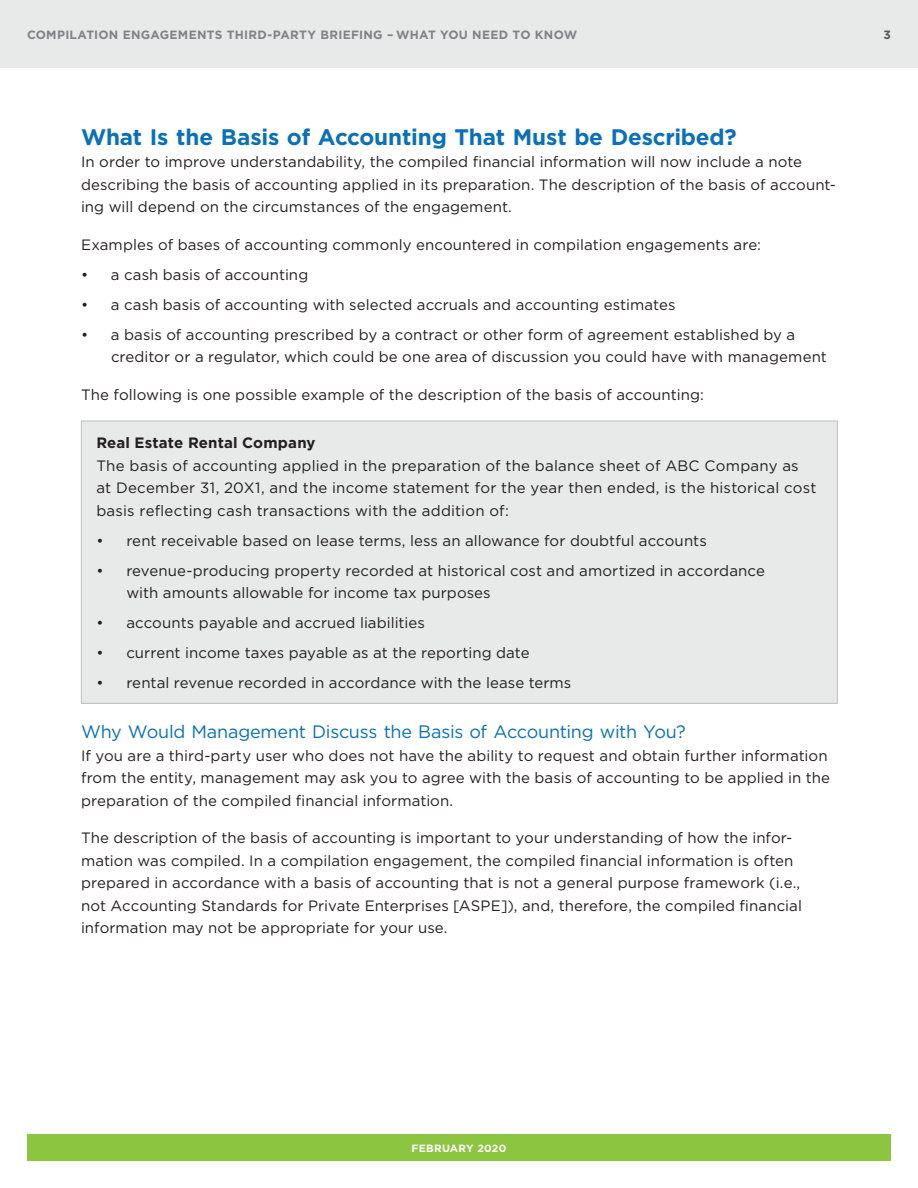
<style>
.page{position:relative;width:918px;height:1188px;background:#fff}
.page>*{position:absolute;margin:0;border:0;box-sizing:border-box;transform-origin:0 0}
.t1{font:700 22.5px "Gotham";letter-spacing:-.01em;color:#0b70b9}
.t2{font:18px "Gotham";letter-spacing:-.015em;color:#0b70b9}
.t3{font:15px/22.5px "Gotham";letter-spacing:.005em;color:#231f20}
.t4{font:700 15px "Gotham";letter-spacing:.01em;color:#231f20}
.t5{font:700 12px "Gotham";letter-spacing:.025em;color:#808385}
.t6{font:700 12px "Gotham";color:#58595b}
.t7{font:700 10.5px "Gotham";letter-spacing:.025em;color:#fff}
</style>
<div class="page">
<div style="left:81px;top:421px;width:756px;height:282px;background:#e8e9e9"></div>
<hr style="left:81px;top:421px;width:757px;height:1px;background:#bcbdbf">
<hr style="left:81px;top:421px;width:1px;height:282px;background:#bcbdbf">
<hr style="left:837px;top:421px;width:1px;height:282px;background:#bcbdbf">
<hr style="left:81px;top:703px;width:757px;height:1px;background:#bcbdbf">
<div style="left:27px;top:1134px;width:864px;height:27px;background:#8cc640"></div>
<div style="left:0;top:0;width:918px;height:68px;background:#e8e9e9"></div>
<p class="t5" style="left:27px;top:30px;width:552px">COMPILATION ENGAGEMENTS THIRD-PARTY BRIEFING – WHAT YOU NEED TO KNOW</p>
<p class="t6" style="left:884px;top:30px;width:9px">3</p>
<h3 class="t1" style="left:81px;top:128px;width:657px">What Is the Basis of Accounting That Must be Described?</h3>
<p class="t3" style="left:81px;top:152px;width:756px">In order to improve understandability, the compiled financial information will now include a note describing the basis of accounting applied in its preparation. The description of the basis of account&shy;ing will depend on the circumstances of the engagement.</p>
<p class="t3" style="left:81px;top:234px;width:682px">Examples of bases of accounting commonly encountered in compilation engagements are:</p>
<p class="t3" style="left:81px;top:264px;width:229px">• a cash basis of accounting</p>
<p class="t3" style="left:81px;top:294px;width:596px">• a cash basis of accounting with selected accruals and accounting estimates</p>
<p class="t3" style="left:111px;top:324px;width:718px;text-indent:-30px">• a basis of accounting prescribed by a contract or other form of agreement established by a creditor or a regulator, which could be one area of discussion you could have with management</p>
<p class="t3" style="left:81px;top:384px;width:624px">The following is one possible example of the description of the basis of accounting:</p>
<h4 class="t4" style="left:96px;top:437px;width:221px">Real Estate Rental Company</h4>
<p class="t3" style="left:96px;top:455px;width:722px">The basis of accounting applied in the preparation of the balance sheet of ABC Company as at December 31, 20X1, and the income statement for the year then ended, is the historical cost basis reflecting cash transactions with the addition of:</p>
<p class="t3" style="left:96px;top:530px;width:612px">• rent receivable based on lease terms, less an allowance for doubtful accounts</p>
<p class="t3" style="left:126px;top:560px;width:640px;text-indent:-30px">• revenue-producing property recorded at historical cost and amortized in accordance with amounts allowable for income tax purposes</p>
<p class="t3" style="left:96px;top:613px;width:330px">• accounts payable and accrued liabilities</p>
<p class="t3" style="left:96px;top:643px;width:435px">• current income taxes payable as at the reporting date</p>
<p class="t3" style="left:96px;top:673px;width:477px">• rental revenue recorded in accordance with the lease terms</p>
<h4 class="t2" style="left:81px;top:725px;width:606px">Why Would Management Discuss the Basis of Accounting with You?</h4>
<p class="t3" style="left:81px;top:745px;width:751px">If you are a third-party user who does not have the ability to request and obtain further information from the entity, management may ask you to agree with the basis of accounting to be applied in the preparation of the compiled financial information.</p>
<p class="t3" style="left:81px;top:827px;width:722px">The description of the basis of accounting is important to your understanding of how the infor&shy;mation was compiled. In a compilation engagement, the compiled financial information is often prepared in accordance with a basis of accounting that is not a general purpose framework (i.e., not Accounting Standards for Private Enterprises [ASPE]), and, therefore, the compiled financial information may not be appropriate for your use.</p>
<p class="t7" style="left:412px;top:1144px;width:96px">FEBRUARY 2020</p>
</div>
